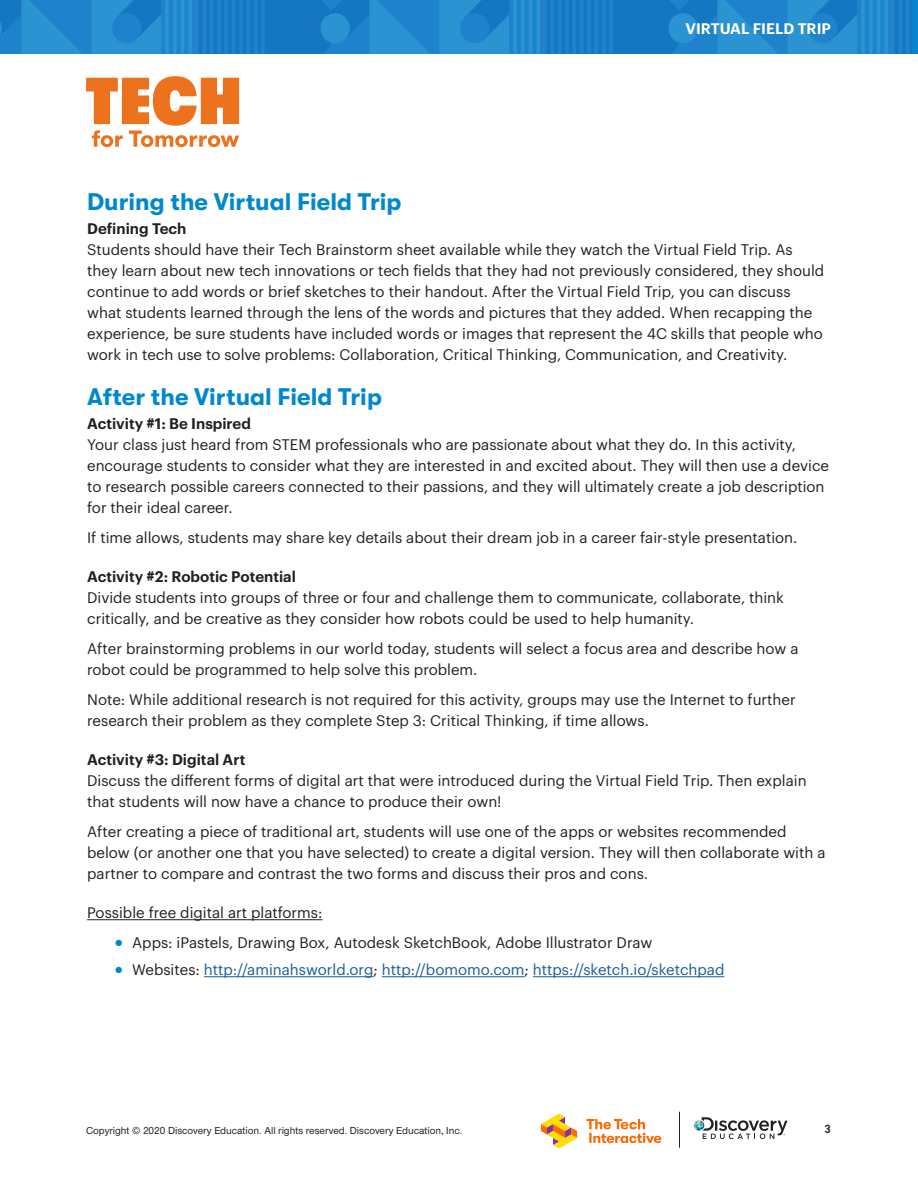
<style>
.page{position:relative;width:918px;height:1188px;background:#fff}
.page>*{position:absolute;margin:0;border:0;box-sizing:border-box;transform-origin:0 0}
.Subhead_1{font:700 24px "GT Walsheim";color:#0088ce}
.Body{font:15px/21px "Graphik LC";color:#231f20}
.Body_last_line_0p6{font:15px/21px "Graphik LC";color:#231f20}
.t1{font:15px "Graphik LC";color:#175d9e}
.t2{font:600 15px "Graphik LC";color:#fff}
.t3{font:700 12px "DIN2014";color:#343333}
.t4{font:10.5px "UHC Sans";color:#231f20}
.s1{font-weight:600}
.s2{font-family:"Helvetica Neue";font-weight:300;color:#0088ce}
.s3{color:#231f20}
</style>
<div class="page">
<img style="left:0;top:0;width:914px;height:54px">
<svg style="left:694px;top:1117px;width:94px;height:22px"></svg>
<hr style="left:679px;top:1112px;width:1px;height:36px;background:#231f20">
<svg style="left:541px;top:1114px;width:36px;height:34px"></svg>
<svg style="left:586px;top:1119px;width:75px;height:24px"></svg>
<svg style="left:86px;top:76px;width:153px;height:71px"></svg>
<hr style="left:87px;top:919px;width:236px;height:1px;background:#231f20">
<hr style="left:204px;top:976px;width:169px;height:1px;background:#175d9e">
<hr style="left:382px;top:976px;width:143px;height:1px;background:#175d9e">
<hr style="left:533px;top:976px;width:191px;height:1px;background:#175d9e">
<p class="t2" style="left:685px;top:17px;width:147px">VIRTUAL FIELD TRIP</p>
<p class="Subhead_1" style="left:87px;top:189px;width:316px">During the Virtual Field Trip</p>
<p class="Body" style="left:87px;top:217px;width:739px"><span class="s1">Defining Tech<br></span>Students should have their Tech Brainstorm sheet available while they watch the Virtual Field Trip. As they learn about new tech innovations or tech fields that they had not previously considered, they should continue to add words or brief sketches to their handout. After the Virtual Field Trip, you can discuss what students learned through the lens of the words and pictures that they added. When recapping the experience, be sure students have included words or images that represent the 4C skills that people who work in tech use to solve problems: Collaboration, Critical Thinking, Communication, and Creativity.</p>
<p class="Subhead_1" style="left:87px;top:384px;width:296px">After the Virtual Field Trip</p>
<p class="Body_last_line_0p6" style="left:87px;top:412px;width:743px"><span class="s1">Activity #1: Be Inspired<br></span>Your class just heard from STEM professionals who are passionate about what they do. In this activity, encourage students to consider what they are interested in and excited about. They will then use a device to research possible careers connected to their passions, and they will ultimately create a job description for their ideal career.</p>
<p class="Body" style="left:87px;top:526px;width:712px">If time allows, students may share key details about their dream job in a career fair-style presentation.</p>
<p class="Body_last_line_0p6" style="left:87px;top:565px;width:698px"><span class="s1">Activity #2: Robotic Potential<br></span>Divide students into groups of three or four and challenge them to communicate, collaborate, think critically, and be creative as they consider how robots could be used to help humanity.</p>
<p class="Body_last_line_0p6" style="left:87px;top:637px;width:713px">After brainstorming problems in our world today, students will select a focus area and describe how a robot could be programmed to help solve this problem.</p>
<p class="Body" style="left:87px;top:688px;width:710px">Note: While additional research is not required for this activity, groups may use the Internet to further research their problem as they complete Step 3: Critical Thinking, if time allows.</p>
<p class="Body_last_line_0p6" style="left:87px;top:748px;width:721px"><span class="s1">Activity #3: Digital Art<br></span>Discuss the different forms of digital art that were introduced during the Virtual Field Trip. Then explain that students will now have a chance to produce their own!</p>
<p class="Body" style="left:87px;top:820px;width:740px">After creating a piece of traditional art, students will use one of the apps or websites recommended below (or another one that you have selected) to create a digital version. They will then collaborate with a partner to compare and contrast the two forms and discuss their pros and cons.</p>
<p class="Body_last_line_0p6" style="left:87px;top:901px;width:237px">Possible free digital art platforms:</p>
<p class="Body" style="left:114px;top:931px;width:540px"><span class="s2">●</span> Apps: iPastels, Drawing Box, Autodesk SketchBook, Adobe Illustrator Draw</p>
<p class="t1" style="left:114px;top:959px;width:612px"><span class="s2">●</span> <span class="s3">Websites:</span> http://aminahsworld.org<span class="s3">;</span> http://bomomo.com<span class="s3">;</span> https://sketch.io/sketchpad</p>
<p class="t4" style="left:86px;top:1123px;width:378px">Copyright © 2020 Discovery Education. All rights reserved. Discovery Education, Inc.</p>
<p class="t3" style="left:825px;top:1121px;width:8px">3</p>
</div>
